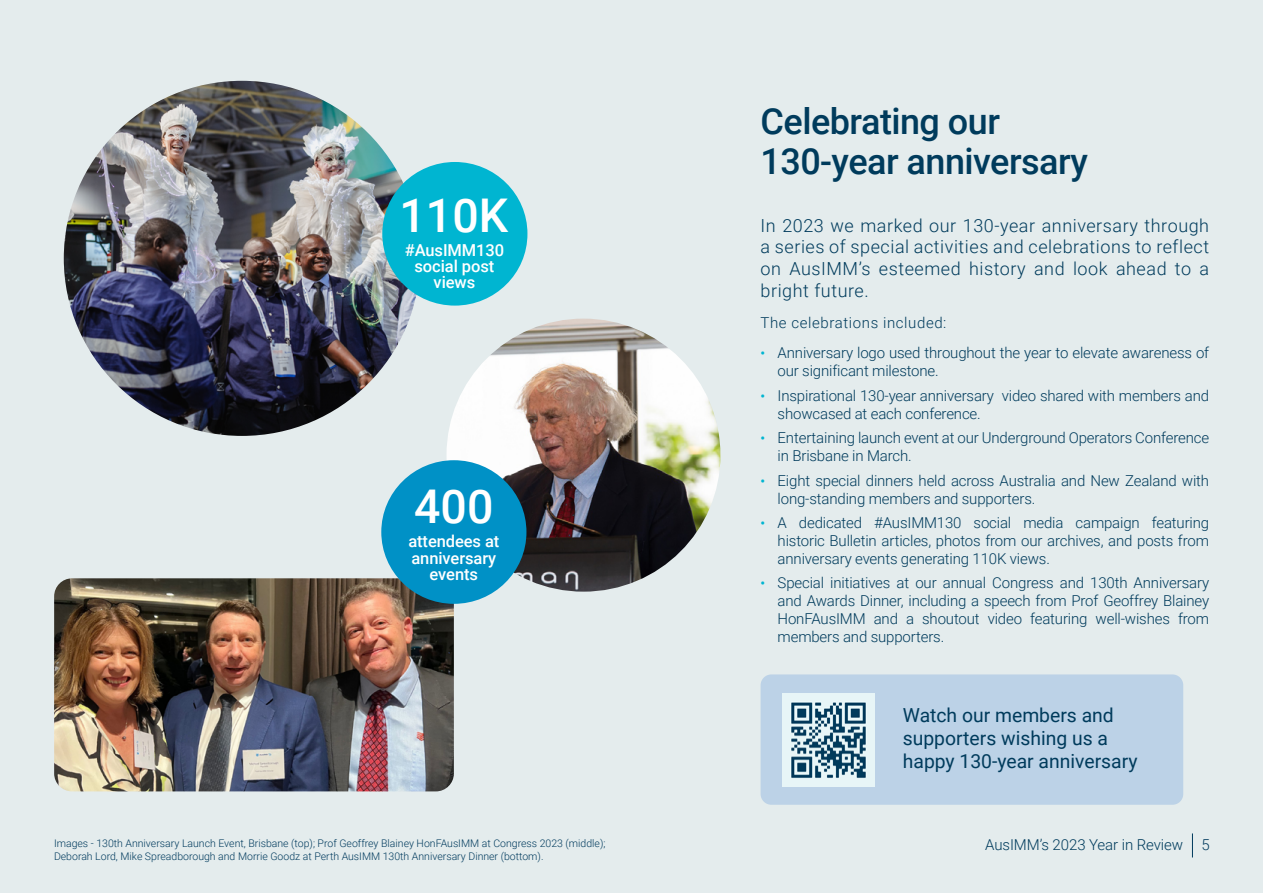
<style>
.page{position:relative;width:1263px;height:893px;background:#e4eced}
.page>*{position:absolute;margin:0;border:0;box-sizing:border-box;transform-origin:0 0}
.t1{font:500 46.5px "Roboto";color:#fff}
.t2{font:500 36px/40.5px "Roboto";letter-spacing:-.015em;color:#003b5c}
.t3{font:19.35px/23.2px "Roboto";color:#003b5c}
.t4{font:300 18px/21.8px "Roboto";letter-spacing:.03em;color:#003b5c;text-align:justify}
.t5{font:500 16.5px/16.2px "Roboto";letter-spacing:-.005em;color:#fff;text-align:center}
.t6{font:300 15px/18px "Roboto";letter-spacing:-.01em;color:#003b5c}
.t7{font:300 15px "Roboto";letter-spacing:.04em;color:#003b5c}
.t8{font:300 10.5px/13.5px "Roboto";color:#003a5d}
.s1{font-weight:500;font-size:13.5px;color:#00b5d1}
.s2{color:#003a5d}
</style>
<div class="page">
<svg style="left:1192px;top:833px;width:1px;height:24px"></svg>
<img style="left:54px;top:578px;width:400px;height:213px">
<div style="left:760px;top:674px;width:423px;height:131px;background:#bcd2e7;border-radius:11px"></div>
<img style="left:782px;top:693px;width:93px;height:93px">
<img style="left:64px;top:81px;width:355px;height:355px">
<img style="left:446px;top:319px;width:274px;height:273px;border-radius:137px">
<div style="left:382px;top:162px;width:145px;height:144px;background:#00b5d1;border-radius:50%"></div>
<div style="left:381px;top:460px;width:145px;height:144px;background:#0091c6;border-radius:50%"></div>
<h1 class="t1" style="left:400px;top:182px;width:110px">110K</h1>
<p class="t5" style="left:405px;top:241px;width:101px">#AusIMM130 social post views</p>
<h1 class="t1" style="left:414px;top:474px;width:81px">400</h1>
<p class="t5" style="left:408px;top:533px;width:93px">attendees at anniversary events</p>
<p class="t8" style="left:54px;top:836px;width:553px">Images - 130th Anniversary Launch Event, Brisbane (top); Prof Geoffrey Blainey HonFAusIMM at Congress 2023 (middle);<br>Deborah Lord, Mike Spreadborough and Morrie Goodz at Perth AusIMM 130th Anniversary Dinner (bottom).</p>
<h2 class="t2" style="left:760px;top:99px;width:329px">Celebrating our<br>130-year anniversary</h2>
<p class="t4" style="left:760px;top:214px;width:450px">In 2023 we marked our 130-year anniversary through a series of special activities and celebrations to reflect on AusIMM’s esteemed history and look ahead to a bright future.</p>
<p class="t7" style="left:760px;top:312px;width:187px">The celebrations included:</p>
<p class="t6" style="left:778px;top:343px;width:433px;text-indent:-17px"><span class="s1">•</span> Anniversary logo used throughout the year to elevate awareness of our significant milestone.</p>
<p class="t6" style="left:778px;top:386px;width:433px;text-indent:-17px"><span class="s1">•</span> Inspirational 130-year anniversary video shared with members and showcased at each conference.</p>
<p class="t6" style="left:778px;top:428px;width:433px;text-indent:-17px"><span class="s1">•</span> Entertaining launch event at our Underground Operators Conference in Brisbane in March.</p>
<p class="t6" style="left:778px;top:471px;width:433px;text-indent:-17px"><span class="s1">•</span> Eight special dinners held across Australia and New Zealand with long-standing members and supporters.</p>
<p class="t6" style="left:778px;top:513px;width:433px;text-align:justify;text-indent:-17px"><span class="s1">•</span> A dedicated #AusIMM130 social media campaign featuring historic Bulletin articles, photos from our archives, and posts from anniversary events generating 110K views.</p>
<p class="t6" style="left:778px;top:573px;width:433px;text-align:justify;text-indent:-17px"><span class="s1">•</span> Special initiatives at our annual Congress and 130th Anniversary and Awards Dinner, including a speech from Prof Geoffrey Blainey HonFAusIMM and a shoutout video featuring well-wishes from members and supporters.</p>
<p class="t3" style="left:903px;top:703px;width:236px">Watch our members and supporters wishing us a happy 130-year anniversary</p>
<p class="t6" style="left:985px;top:835px;width:226px">AusIMM’s 2023 Year in Review <span class="s2">5</span></p>
</div>
